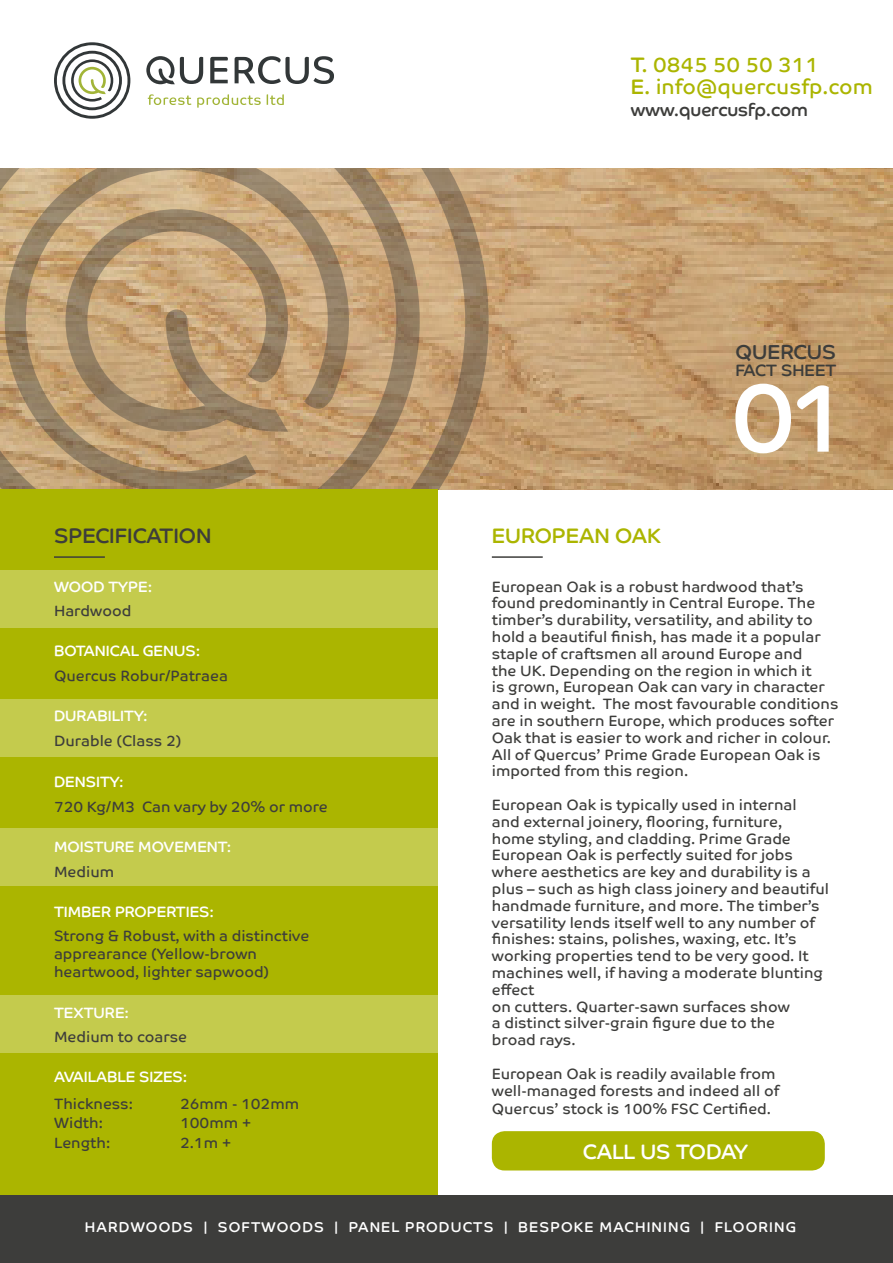
<style>
.page{position:relative;width:893px;height:1263px;background:#fff}
.page>*{position:absolute;margin:0;border:0;box-sizing:border-box;transform-origin:0 0}
.t1{font:96.6px "Co Headline";color:#fff}
.t2{font:21px "Co Text";color:#abb500}
.t3{font:21px "Co Headline";color:#3d3d3b}
.t4{font:21px "Co Headline";color:#abb500}
.t5{font:21px "Co Headline";color:#fff}
.t6{font:20.25px "Co Headline";color:#3d3d3b}
.t7{font:18px "Co Headline";color:#3d3d3b}
.t8{font:16.5px "Co Headline";color:#3d3d3b}
.t9{font:15px/16.8px "Co Text";color:#3d3d3b}
.t10{font:15px "Co Headline";color:#fff}
.t11{font:14.25px "Co Headline";letter-spacing:.08em;color:#fff}
.s1{font-family:"Co Headline"}
</style>
<div class="page">
<img style="left:489px;top:168px;width:403px;height:321px">
<svg style="left:0;top:168px;width:489px;height:321px;background:#b5956e"></svg>
<svg style="left:5px;top:168px;width:344px;height:321px;background:#b89972"></svg>
<svg style="left:148px;top:94px;width:43px;height:11px"></svg>
<svg style="left:197px;top:94px;width:64px;height:14px"></svg>
<svg style="left:267px;top:94px;width:17px;height:11px"></svg>
<svg style="left:210px;top:57px;width:18px;height:26px"></svg>
<svg style="left:235px;top:56px;width:99px;height:28px"></svg>
<svg style="left:146px;top:56px;width:57px;height:28px"></svg>
<svg style="left:54px;top:42px;width:76px;height:77px"></svg>
<div style="left:0;top:489px;width:437px;height:774px;background:#abb500"></div>
<div style="left:0;top:1196px;width:893px;height:67px;background:#3d3d3b"></div>
<div style="left:0;top:571px;width:437px;height:57px;background:#c4cb4d"></div>
<div style="left:0;top:699px;width:437px;height:58px;background:#c4cb4d"></div>
<div style="left:0;top:828px;width:437px;height:58px;background:#c4cb4d"></div>
<div style="left:0;top:995px;width:437px;height:58px;background:#c4cb4d"></div>
<hr style="left:54px;top:556px;width:51px;height:2px;background:#3d3d3b">
<hr style="left:492px;top:556px;width:51px;height:2px;background:#3d3d3b">
<div style="left:492px;top:1131px;width:333px;height:39px;background:#abb500;border-radius:13px"></div>
<p class="t2" style="left:631px;top:52px;width:190px"><span class="s1">T.</span> 0845 50 50 311</p>
<p class="t2" style="left:631px;top:74px;width:244px"><span class="s1">E.</span> info@quercusfp.com</p>
<p class="t7" style="left:631px;top:99px;width:179px">www.quercusfp.com</p>
<p class="t3" style="left:54px;top:522px;width:159px">SPECIFICATION</p>
<p class="t10" style="left:54px;top:577px;width:100px">WOOD TYPE:</p>
<p class="t9" style="left:54px;top:602px;width:79px">Hardwood</p>
<p class="t10" style="left:54px;top:641px;width:148px">BOTANICAL GENUS:</p>
<p class="t9" style="left:54px;top:667px;width:175px">Quercus Robur/Patraea</p>
<p class="t10" style="left:54px;top:707px;width:95px">DURABILITY:</p>
<p class="t9" style="left:54px;top:733px;width:129px">Durable (Class 2)</p>
<p class="t10" style="left:54px;top:772px;width:71px">DENSITY:</p>
<p class="t9" style="left:54px;top:798px;width:275px">720 Kg/M3 Can vary by 20% or more</p>
<p class="t10" style="left:54px;top:838px;width:179px">MOISTURE MOVEMENT:</p>
<p class="t9" style="left:54px;top:863px;width:62px">Medium</p>
<p class="t10" style="left:54px;top:903px;width:162px">TIMBER PROPERTIES:</p>
<p class="t9" style="left:54px;top:928px;width:257px">Strong &amp; Robust, with a distinctive</p>
<p class="t9" style="left:54px;top:945px;width:217px;line-height:18px">apprearance (Yellow-brown heartwood, lighter sapwood)</p>
<p class="t10" style="left:54px;top:1003px;width:77px">TEXTURE:</p>
<p class="t9" style="left:54px;top:1028px;width:135px">Medium to coarse</p>
<p class="t10" style="left:54px;top:1067px;width:135px">AVAILABLE SIZES:</p>
<p class="t9" style="left:54px;top:1095px;width:81px">Thickness:</p>
<p class="t9" style="left:180px;top:1095px;width:121px">26mm - 102mm</p>
<p class="t9" style="left:54px;top:1114px;width:50px">Width:</p>
<p class="t9" style="left:180px;top:1114px;width:73px">100mm +</p>
<p class="t9" style="left:54px;top:1134px;width:58px">Length:</p>
<p class="t9" style="left:180px;top:1134px;width:53px">2.1m +</p>
<p class="t4" style="left:492px;top:522px;width:171px">EUROPEAN OAK</p>
<p class="t6" style="left:736px;top:340px;width:102px">QUERCUS</p>
<p class="t8" style="left:735px;top:361px;width:103px">FACT SHEET</p>
<p class="t1" style="left:731px;top:360px;width:111px">01</p>
<p class="t9" style="left:492px;top:578px;width:348px">European Oak is a robust hardwood that’s found predominantly in Central Europe. The timber’s durability, versatility, and ability to hold a beautiful finish, has made it a popular staple of craftsmen all around Europe and<br>the UK. Depending on the region in which it<br>is grown, European Oak can vary in character and in weight. The most favourable conditions are in southern Europe, which produces softer Oak that is easier to work and richer in colour.<br>All of Quercus’ Prime Grade European Oak is imported from this region.</p>
<p class="t9" style="left:492px;top:796px;width:339px">European Oak is typically used in internal<br>and external joinery, flooring, furniture,<br>home styling, and cladding. Prime Grade European Oak is perfectly suited for jobs where aesthetics are key and durability is a plus – such as high class joinery and beautiful handmade furniture, and more. The timber’s versatility lends itself well to any number of finishes: stains, polishes, waxing, etc. It’s working properties tend to be very good. It machines well, if having a moderate blunting effect<br>on cutters. Quarter-sawn surfaces show<br>a distinct silver-grain figure due to the<br>broad rays.</p>
<p class="t9" style="left:492px;top:1065px;width:289px;line-height:17.4px">European Oak is readily available from well-managed forests and indeed all of<br>Quercus’ stock is 100% FSC Certified.</p>
<p class="t5" style="left:583px;top:1138px;width:167px">CALL US TODAY</p>
<p class="t11" style="left:85px;top:1218px;width:712px">HARDWOODS | SOFTWOODS | PANEL PRODUCTS | BESPOKE MACHINING | FLOORING</p>
</div>
